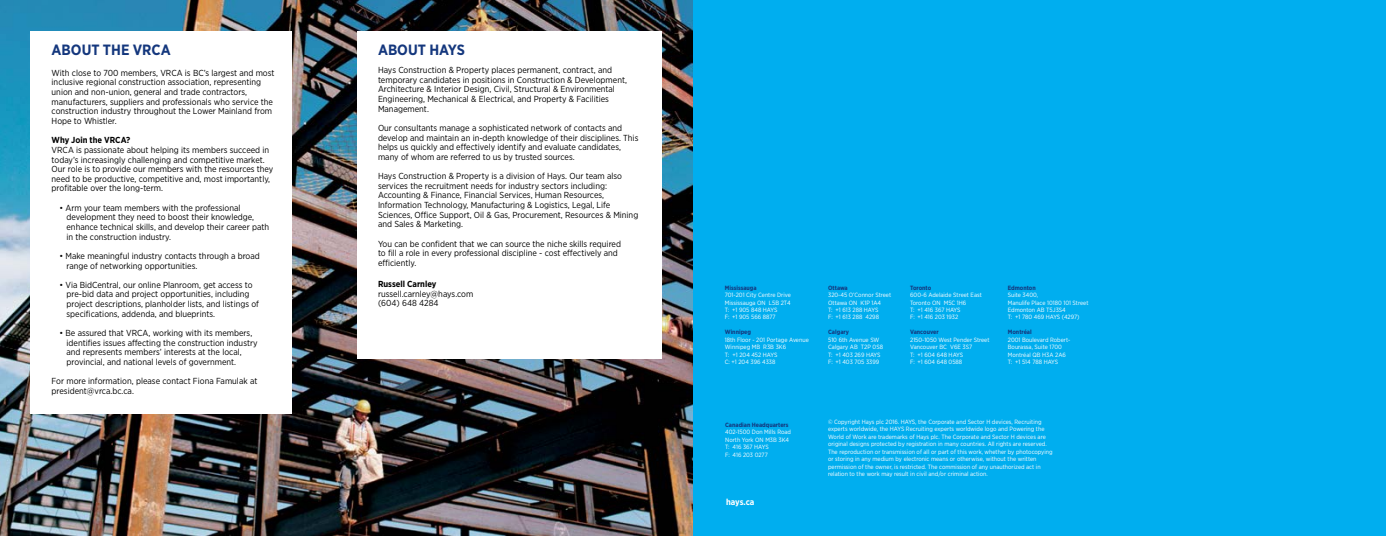
<style>
.page{position:relative;width:1386px;height:536px;background:#fff}
.page>*{position:absolute;margin:0;border:0;box-sizing:border-box;transform-origin:0 0}
.t1{font:700 14.88px "Gotham Narrow";color:#14377d}
.t2{font:8.75px/9.6px "Gotham Narrow";color:#000}
.t3{font:700 8.75px "Gotham Narrow";color:#000}
.t4{font:700 8.75px "Gotham Narrow";color:#fff}
.t5{font:6.12px/7.4px "Gotham Narrow";color:#fff}
.t6{font:700 6.12px "Gotham Narrow";letter-spacing:-.005em;color:#14377d}
</style>
<div class="page">
<img style="left:0;top:0;width:693px;height:536px">
<div style="left:31px;top:32px;width:261px;height:382px;background:#fff"></div>
<div style="left:357px;top:32px;width:305px;height:326px;background:#fff"></div>
<div style="left:693px;top:0;width:693px;height:536px;background:#00aeef"></div>
<h1 class="t1" style="left:52px;top:40px;width:30px">ABOUT</h1>
<h1 class="t1" style="left:103px;top:40px;width:10px">THE</h1>
<h1 class="t1" style="left:133px;top:40px;width:39px">VRCA</h1>
<p class="t2" style="left:52px;top:68px;width:224px">With close to 700 members, VRCA is BC’s largest and most inclusive regional construction association, representing union and non-union, general and trade contractors, manufacturers, suppliers and professionals who service the construction industry throughout the Lower Mainland from Hope to Whistler.</p>
<p class="t3" style="left:52px;top:134px;width:80px">Why Join the VRCA?</p>
<p class="t2" style="left:52px;top:145px;width:223px">VRCA is passionate about helping its members succeed in today’s increasingly challenging and competitive market.<br>Our role is to provide our members with the resources they need to be productive, competitive and, most importantly, profitable over the long-term.</p>
<p class="t2" style="left:66px;top:202px;width:204px;text-indent:-7px">• Arm your team members with the professional development they need to boost their knowledge, enhance technical skills, and develop their career path in the construction industry.</p>
<p class="t2" style="left:66px;top:251px;width:195px;text-indent:-7px">• Make meaningful industry contacts through a broad range of networking opportunities.</p>
<p class="t2" style="left:66px;top:279px;width:194px;text-indent:-7px">• Via BidCentral, our online Planroom, get access to pre-bid data and project opportunities, including project descriptions, planholder lists, and listings of specifications, addenda, and blueprints.</p>
<p class="t2" style="left:66px;top:328px;width:193px;text-indent:-7px">• Be assured that VRCA, working with its members, identifies issues affecting the construction industry and represents members’ interests at the local, provincial, and national levels of government.</p>
<p class="t2" style="left:52px;top:376px;width:207px">For more information, please contact Fiona Famulak at president@vrca.bc.ca.</p>
<h1 class="t1" style="left:378px;top:40px;width:30px">ABOUT</h1>
<h1 class="t1" style="left:429px;top:40px;width:36px">HAYS</h1>
<p class="t2" style="left:378px;top:65px;width:251px">Hays Construction &amp; Property places permanent, contract, and temporary candidates in positions in Construction &amp; Development, Architecture &amp; Interior Design, Civil, Structural &amp; Environmental Engineering, Mechanical &amp; Electrical, and Property &amp; Facilities Management.</p>
<p class="t2" style="left:378px;top:123px;width:262px">Our consultants manage a sophisticated network of contacts and develop and maintain an in-depth knowledge of their disciplines. This helps us quickly and effectively identify and evaluate candidates, many of whom are referred to us by trusted sources.</p>
<p class="t2" style="left:378px;top:171px;width:262px">Hays Construction &amp; Property is a division of Hays. Our team also services the recruitment needs for industry sectors including:<br>Accounting &amp; Finance, Financial Services, Human Resources, Information Technology, Manufacturing &amp; Logistics, Legal, Life Sciences, Office Support, Oil &amp; Gas, Procurement, Resources &amp; Mining and Sales &amp; Marketing.</p>
<p class="t2" style="left:378px;top:238px;width:245px">You can be confident that we can source the niche skills required to fill a role in every professional discipline - cost effectively and efficiently.</p>
<p class="t3" style="left:378px;top:278px;width:60px">Russell Carnley</p>
<p class="t2" style="left:378px;top:288px;width:97px">russell.carnley@hays.com (604) 648 4284</p>
<p class="t6" style="left:725px;top:283px;width:33px">Mississauga</p>
<p class="t5" style="left:725px;top:291px;width:68px">701-201 City Centre Drive<br>Mississauga ON L5B 2T4<br>T: +1 905 848 HAYS<br>F: +1 905 566 8877</p>
<p class="t6" style="left:725px;top:328px;width:28px">Winnipeg</p>
<p class="t5" style="left:725px;top:336px;width:86px">18th Floor - 201 Portage Avenue<br>Winnipeg MB R3B 3K6<br>T: +1 204 452 HAYS<br>C: +1 204 396 4338</p>
<p class="t6" style="left:828px;top:283px;width:21px">Ottawa</p>
<p class="t5" style="left:828px;top:291px;width:65px">320-45 O’Connor Street<br>Ottawa ON K1P 1A4<br>T: +1 613 288 HAYS<br>F: +1 613 288 4298</p>
<p class="t6" style="left:828px;top:328px;width:22px">Calgary</p>
<p class="t5" style="left:828px;top:335px;width:56px">510 6th Avenue SW<br>Calgary AB T2P 0S8<br>T: +1 403 269 HAYS<br>F: +1 403 705 3399</p>
<p class="t6" style="left:910px;top:283px;width:23px">Toronto</p>
<p class="t5" style="left:910px;top:291px;width:73px">600-6 Adelaide Street East<br>Toronto ON M5C 1H6<br>T: +1 416 367 HAYS<br>F: +1 416 203 1932</p>
<p class="t6" style="left:910px;top:328px;width:30px">Vancouver</p>
<p class="t5" style="left:910px;top:335px;width:81px">2150-1050 West Pender Street<br>Vancouver BC V6E 3S7<br>T: +1 604 648 HAYS<br>F: +1 604 648 0588</p>
<p class="t6" style="left:1008px;top:283px;width:30px">Edmonton</p>
<p class="t5" style="left:1008px;top:291px;width:82px">Suite 3400,<br>Manulife Place 10180 101 Street<br>Edmonton AB T5J3S4<br>T: +1 780 469 HAYS (4297)</p>
<p class="t6" style="left:1008px;top:328px;width:25px">Montréal</p>
<p class="t5" style="left:1008px;top:335px;width:64px">2001 Boulevard Robert-<br>Bourassa, Suite 1700<br>Montréal QB H3A 2A6<br>T: +1 514 788 HAYS</p>
<p class="t6" style="left:725px;top:420px;width:65px">Canadian Headquarters</p>
<p class="t5" style="left:725px;top:428px;width:67px">402-1500 Don Mills Road<br>North York ON M3B 3K4<br>T: 416 367 HAYS<br>F: 416 203 0277</p>
<p class="t4" style="left:726px;top:496px;width:30px">hays.ca</p>
<p class="t5" style="left:828px;top:418px;width:226px">© Copyright Hays plc 2016. HAYS, the Corporate and Sector H devices, Recruiting experts worldwide, the HAYS Recruiting experts worldwide logo and Powering the World of Work are trademarks of Hays plc. The Corporate and Sector H devices are original designs protected by registration in many countries. All rights are reserved.<br>The reproduction or transmission of all or part of this work, whether by photocopying or storing in any medium by electronic means or otherwise, without the written permission of the owner, is restricted. The commission of any unauthorized act in relation to the work may result in civil and/or criminal action.</p>
</div>
